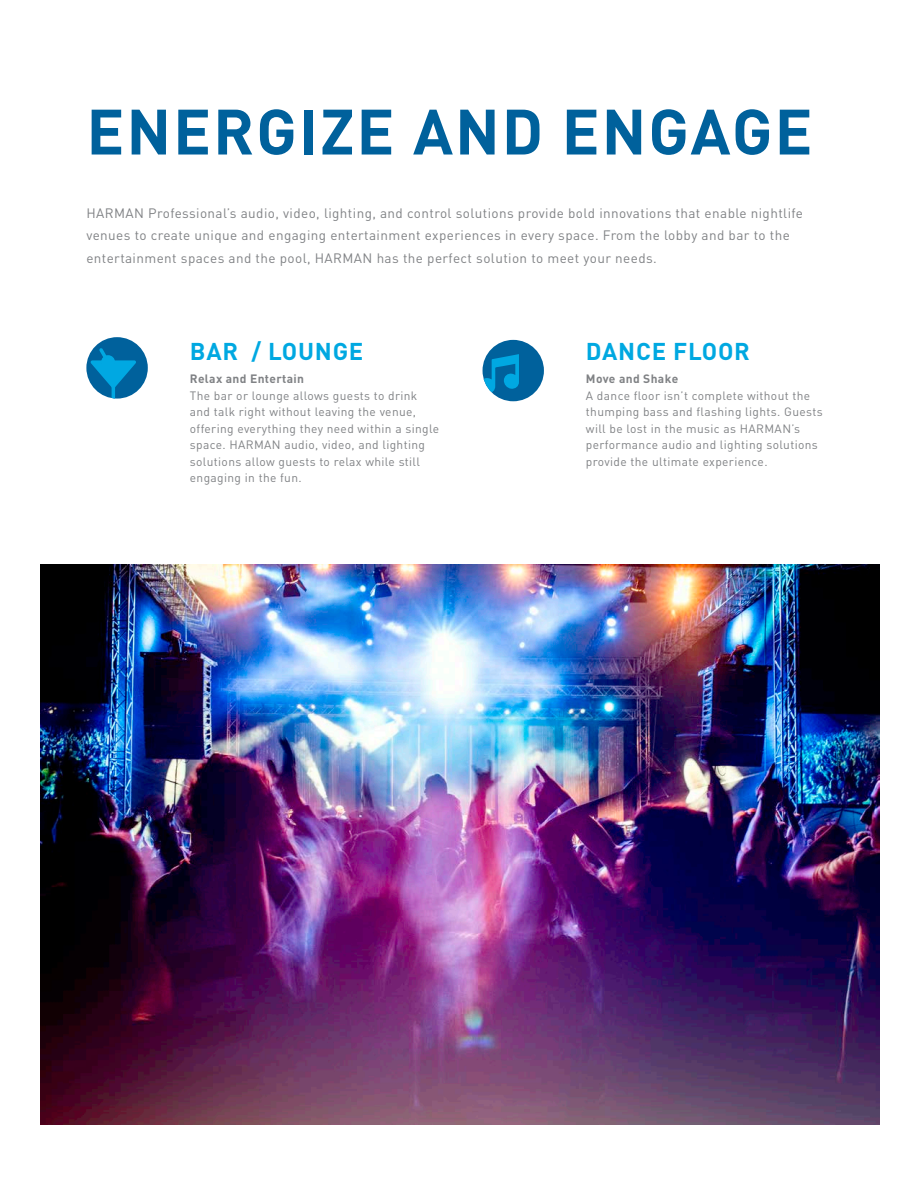
<style>
.page{position:relative;width:918px;height:1188px;background:#fff}
.page>*{position:absolute;margin:0;border:0;box-sizing:border-box;transform-origin:0 0}
.t1{font:700 63px "DIN";letter-spacing:.03em;color:#00619c}
.t2{font:700 24px "DIN";letter-spacing:.03em;color:#00a8e1}
.t3{font:13.5px/22.5px "DIN";letter-spacing:.03em;color:#808285}
.t4{font:12px/16.5px "DIN";letter-spacing:.03em;color:#808285}
.t5{font:700 12px "DIN";letter-spacing:.03em;color:#808285}
</style>
<div class="page">
<div style="left:483px;top:340px;width:61px;height:61px;background:#00619c;border-radius:50%"></div>
<svg style="left:483px;top:354px;width:36px;height:39px"></svg>
<div style="left:86px;top:337px;width:62px;height:62px;background:#00619c;border-radius:50%"></div>
<svg style="left:91px;top:348px;width:45px;height:51px"></svg>
<div style="left:101px;top:355px;width:14px;height:14px;background:#00a8e2;border-radius:50%"></div>
<img style="left:40px;top:564px;width:839px;height:560px">
<p class="t1" style="left:86px;top:91px;width:728px">ENERGIZE AND ENGAGE</p>
<p class="t3" style="left:86px;top:201px;width:718px">HARMAN Professional’s audio, video, lighting, and control solutions provide bold innovations that enable nightlife venues to create unique and engaging entertainment experiences in every space. From the lobby and bar to the entertainment spaces and the pool, HARMAN has the perfect solution to meet your needs.</p>
<p class="t2" style="left:190px;top:335px;width:175px">BAR / LOUNGE</p>
<p class="t5" style="left:190px;top:371px;width:116px">Relax and Entertain</p>
<p class="t4" style="left:190px;top:387px;width:251px">The bar or lounge allows guests to drink and talk right without leaving the venue, offering everything they need within a single space. HARMAN audio, video, and lighting solutions allow guests to relax while still engaging in the fun.</p>
<p class="t2" style="left:586px;top:335px;width:166px">DANCE FLOOR</p>
<p class="t5" style="left:586px;top:371px;width:94px">Move and Shake</p>
<p class="t4" style="left:586px;top:387px;width:238px">A dance floor isn’t complete without the thumping bass and flashing lights. Guests will be lost in the music as HARMAN’s performance audio and lighting solutions provide the ultimate experience.</p>
</div>
